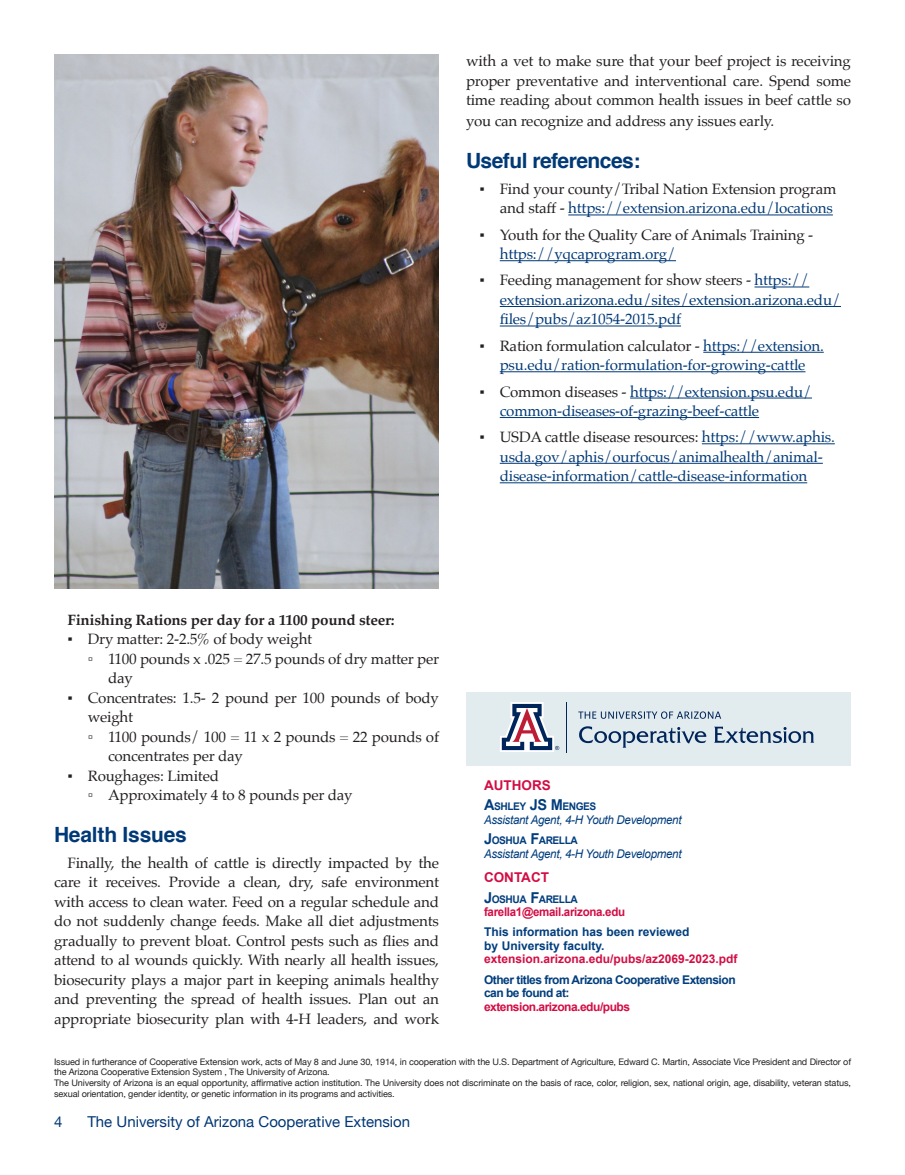
<style>
.page{position:relative;width:905px;height:1175px;background:#fff}
.page>*{position:absolute;margin:0;border:0;box-sizing:border-box;transform-origin:0 0}
.Body_text{font:700 21px "Helvetica";letter-spacing:-.025em;color:#013976}
.Body_text-2{font:15px/19.5px "Palatino";letter-spacing:-.01em;color:#231f20}
.Body_text-3{font:15px/19.5px "Palatino";letter-spacing:-.01em;color:#013976}
.t1{font:15px "Helvetica Neue";color:#013775}
.Body_text-4{font:700 15px "Palatino";color:#231f20}
.t2{font:700 13.5px "Arial";color:#d20d44}
.t3{font:italic 12px "Arial";letter-spacing:-.025em;color:#013d7d;scale:.96 1}
.t4{font:700 12px "Arial";letter-spacing:-.04em;color:#013d7d}
.t5{font:700 12px "Arial";color:#013d7d}
.t6{font:700 12px "Arial";color:#d20d44}
.t7{font:700 12px "Arial";letter-spacing:-.025em;color:#d20d44;scale:.96 1}
.t8{font:700 12px "Arial";letter-spacing:-.025em;color:#d20d44}
.t9{font:700 10.5px "Arial";color:#013d7d;scale:.96 1}
.t10{font:9px/10.5px "Helvetica Neue";letter-spacing:-.01em;color:#231f20}
.s1{color:#013976}
.s2{color:#231f20}
.s3{font-size:15px}
</style>
<div class="page">
<div style="left:466px;top:692px;width:384px;height:73px;background:#e2ebed"></div>
<img style="left:54px;top:54px;width:385px;height:534px">
<svg style="left:500px;top:702px;width:59px;height:50px"></svg>
<hr style="left:566px;top:702px;width:1px;height:50px;background:#00255b">
<svg style="left:579px;top:726px;width:235px;height:21px"></svg>
<svg style="left:578px;top:711px;width:143px;height:7px"></svg>
<hr style="left:568px;top:214px;width:264px;height:1px;background:#013976">
<hr style="left:500px;top:260px;width:176px;height:1px;background:#013976">
<hr style="left:754px;top:286px;width:55px;height:1px;background:#013976">
<hr style="left:500px;top:306px;width:341px;height:1px;background:#013976">
<hr style="left:500px;top:325px;width:181px;height:1px;background:#013976">
<hr style="left:703px;top:352px;width:120px;height:1px;background:#013976">
<hr style="left:500px;top:371px;width:305px;height:1px;background:#013976">
<hr style="left:630px;top:397px;width:182px;height:1px;background:#013976">
<hr style="left:500px;top:417px;width:259px;height:1px;background:#013976">
<hr style="left:702px;top:443px;width:132px;height:1px;background:#013976">
<hr style="left:500px;top:463px;width:322px;height:1px;background:#013976">
<hr style="left:500px;top:482px;width:307px;height:1px;background:#013976">
<p class="Body_text-2" style="left:466px;top:51px;width:387px;text-align:justify">with a vet to make sure that your beef project is receiving proper preventative and interventional care. Spend some time reading about common health issues in beef cattle so</p>
<p class="Body_text-2" style="left:466px;top:111px;width:310px">you can recognize and address any issues early.</p>
<p class="Body_text" style="left:466px;top:143px;width:176px">Useful references:</p>
<p class="Body_text-2" style="left:479px;top:179px;width:359px;text-align:right">▪ Find your county/Tribal Nation Extension program and staff - <span class="s1">https://extension.arizona.edu/locations</span></p>
<p class="Body_text-2" style="left:500px;top:225px;width:315px;text-indent:-20px">▪ Youth for the Quality Care of Animals Training - <span class="s1">https://yqcaprogram.org/</span></p>
<p class="Body_text-3" style="left:500px;top:270px;width:343px;text-indent:-20px"><span class="s2">▪ Feeding management for show steers -</span> https:// extension.arizona.edu/sites/extension.arizona.edu/ files/pubs/az1054-2015.pdf</p>
<p class="Body_text-3" style="left:479px;top:336px;width:346px;text-align:center"><span class="s2">▪ Ration formulation calculator -</span> https://extension. psu.edu/ration-formulation-for-growing-cattle</p>
<p class="Body_text-3" style="left:500px;top:381px;width:314px;text-indent:-20px"><span class="s2">▪ Common diseases -</span> https://extension.psu.edu/ common-diseases-of-grazing-beef-cattle</p>
<p class="Body_text-3" style="left:479px;top:427px;width:357px;text-align:center"><span class="s2">▪ USDA cattle disease resources:</span> https://www.aphis. usda.gov/aphis/ourfocus/animalhealth/animal&shy;disease-information/cattle-disease-information</p>
<p class="Body_text-4" style="left:68px;top:607px;width:329px">Finishing Rations per day for a 1100 pound steer:</p>
<p class="Body_text-2" style="left:68px;top:629px;width:246px">▪ Dry matter: 2-2.5% of body weight</p>
<p class="Body_text-2" style="left:108px;top:648px;width:333px;text-indent:-20px">▫ 1100 pounds x .025 = 27.5 pounds of dry matter per day</p>
<p class="Body_text-2" style="left:88px;top:687px;width:353px;text-indent:-20px">▪ Concentrates: 1.5- 2 pound per 100 pounds of body weight</p>
<p class="Body_text-2" style="left:108px;top:726px;width:332px;text-indent:-20px">▫ 1100 pounds/ 100 = 11 x 2 pounds = 22 pounds of concentrates per day</p>
<p class="Body_text-2" style="left:68px;top:765px;width:153px">▪ Roughages: Limited</p>
<p class="Body_text-2" style="left:88px;top:785px;width:266px">▫ Approximately 4 to 8 pounds per day</p>
<p class="Body_text" style="left:54px;top:817px;width:134px">Health Issues</p>
<p class="Body_text-2" style="left:54px;top:852px;width:387px;text-align:justify;text-indent:13px">Finally, the health of cattle is directly impacted by the care it receives. Provide a clean, dry, safe environment with access to clean water. Feed on a regular schedule and do not suddenly change feeds. Make all diet adjustments gradually to prevent bloat. Control pests such as flies and attend to al wounds quickly. With nearly all health issues, biosecurity plays a major part in keeping animals healthy and preventing the spread of health issues. Plan out an appropriate biosecurity plan with 4-H leaders, and work</p>
<p class="t10" style="left:54px;top:1057px;width:798px">Issued in furtherance of Cooperative Extension work, acts of May 8 and June 30, 1914, in cooperation with the U.S. Department of Agriculture, Edward C. Martin, Associate Vice President and Director of the Arizona Cooperative Extension System , The University of Arizona.</p>
<p class="t10" style="left:54px;top:1078px;width:798px">The University of Arizona is an equal opportunity, affirmative action institution. The University does not discriminate on the basis of race, color, religion, sex, national origin, age, disability, veteran status, sexual orientation, gender identity, or genetic information in its programs and activities.</p>
<p class="t2" style="left:484px;top:776px;width:68px">AUTHORS</p>
<p class="t9" style="left:484px;top:799px;width:119px"><span class="s3">A</span>SHLEY <span class="s3">JS M</span>ENGES</p>
<p class="t3" style="left:484px;top:812px;width:207px">Assistant Agent, 4-H Youth Development</p>
<p class="t9" style="left:484px;top:833px;width:99px"><span class="s3">J</span>OSHUA <span class="s3">F</span>ARELLA</p>
<p class="t3" style="left:484px;top:845px;width:207px">Assistant Agent, 4-H Youth Development</p>
<p class="t2" style="left:484px;top:868px;width:66px">CONTACT</p>
<p class="t9" style="left:484px;top:892px;width:99px"><span class="s3">J</span>OSHUA <span class="s3">F</span>ARELLA</p>
<p class="t7" style="left:484px;top:904px;width:148px">farella1@email.arizona.edu</p>
<p class="t5" style="left:484px;top:924px;width:207px">This information has been reviewed</p>
<p class="t5" style="left:484px;top:937px;width:122px">by University faculty.</p>
<p class="t6" style="left:484px;top:951px;width:255px">extension.arizona.edu/pubs/az2069-2023.pdf</p>
<p class="t4" style="left:484px;top:971px;width:253px">Other titles from Arizona Cooperative Extension</p>
<p class="t4" style="left:484px;top:985px;width:87px">can be found at:</p>
<p class="t8" style="left:484px;top:998px;width:148px">extension.arizona.edu/pubs</p>
<p class="t1" style="left:54px;top:1110px;width:10px">4</p>
<p class="t1" style="left:87px;top:1111px;width:324px">The University of Arizona Cooperative Extension</p>
</div>
